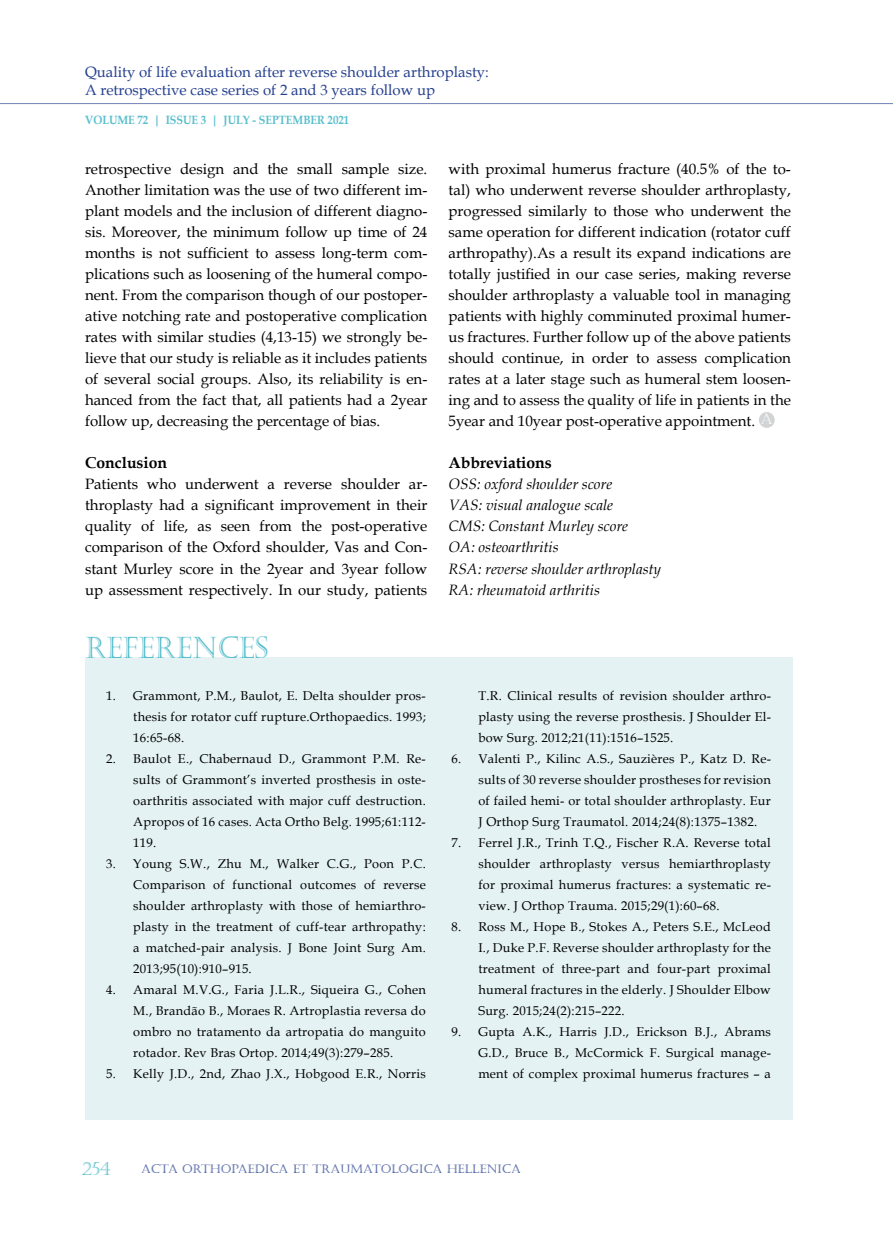
<style>
.page{position:relative;width:893px;height:1234px;background:#fff}
.page>*{position:absolute;margin:0;border:0;box-sizing:border-box;transform-origin:0 0}
.t1{font:30px "Castellar";color:#57becd;scale:.93 1}
.t2{font:18px "Castellar";color:#57becd}
.t3{font:700 15.75px "Book Antiqua";color:#000}
.t4{font:15px/21px "Book Antiqua";color:#000;text-align:justify}
.t5{font:italic 15px/21px "Book Antiqua";color:#000}
.t6{font:15px/17.2px "Book Antiqua";color:#25408f}
.t7{font:12.75px/21px "Book Antiqua";letter-spacing:.02em;color:#000;text-align:justify}
.t8{font:12px "Castellar";color:#25408f}
.t9{font:700 12px "Book Antiqua";color:#57becd;scale:.9 1}
.s1{font-family:"Castellar";color:#fff}
</style>
<div class="page">
<hr style="left:0;top:103px;width:893px;height:3px;background:#000;opacity:.75">
<div style="left:759px;top:412px;width:16px;height:16px;background:#d1d3d4;border-radius:50%"></div>
<div style="left:85px;top:657px;width:707px;height:462px;background:#e4f2f4"></div>
<p class="t6" style="left:85px;top:63px;width:405px">Quality of life evaluation after reverse shoulder arthroplasty:<br>A retrospective case series of 2 and 3 years follow up</p>
<p class="t9" style="left:85px;top:111px;width:295px">VOLUME 72 | ISSUE 3 | JULY - SEPTEMBER 2021</p>
<p class="t4" style="left:85px;top:158px;width:344px">retrospective design and the small sample size.<br>Another limitation was the use of two different im&shy;plant models and the inclusion of different diagno&shy;sis. Moreover, the minimum follow up time of 24 months is not sufficient to assess long-term com&shy;plications such as loosening of the humeral compo&shy;nent. From the comparison though of our postoper&shy;ative notching rate and postoperative complication rates with similar studies (4,13-15) we strongly be&shy;lieve that our study is reliable as it includes patients of several social groups. Also, its reliability is en&shy;hanced from the fact that, all patients had a 2year follow up, decreasing the percentage of bias.</p>
<p class="t3" style="left:85px;top:452px;width:84px">Conclusion</p>
<p class="t4" style="left:85px;top:473px;width:344px">Patients who underwent a reverse shoulder ar&shy;throplasty had a significant improvement in their quality of life, as seen from the post-operative comparison of the Oxford shoulder, Vas and Con&shy;stant Murley score in the 2year and 3year follow up assessment respectively. In our study, patients</p>
<h1 class="t1" style="left:85px;top:630px;width:198px">REFERENCES</h1>
<p class="t7" style="left:133px;top:684px;width:294px;text-indent:-27px">1. Grammont, P.M., Baulot, E. Delta shoulder pros&shy;thesis for rotator cuff rupture.Orthopaedics. 1993; 16:65-68.</p>
<p class="t7" style="left:133px;top:747px;width:294px;text-indent:-27px">2. Baulot E., Chabernaud D., Grammont P.M. Re&shy;sults of Grammont’s inverted prosthesis in oste&shy;oarthritis associated with major cuff destruction.<br>Apropos of 16 cases. Acta Ortho Belg. 1995;61:112- 119.</p>
<p class="t7" style="left:133px;top:852px;width:294px;text-indent:-27px">3. Young S.W., Zhu M., Walker C.G., Poon P.C.<br>Comparison of functional outcomes of reverse shoulder arthroplasty with those of hemiarthro&shy;plasty in the treatment of cuff-tear arthropathy: a matched-pair analysis. J Bone Joint Surg Am.<br>2013;95(10):910–915.</p>
<p class="t7" style="left:133px;top:978px;width:294px;text-indent:-27px">4. Amaral M.V.G., Faria J.L.R., Siqueira G., Cohen M., Brandão B., Moraes R. Artroplastia reversa do ombro no tratamento da artropatia do manguito rotador. Rev Bras Ortop. 2014;49(3):279–285.</p>
<p class="t7" style="left:106px;top:1062px;width:321px">5. Kelly J.D., 2nd, Zhao J.X., Hobgood E.R., Norris</p>
<p class="t4" style="left:449px;top:158px;width:344px">with proximal humerus fracture (40.5% of the to&shy;tal) who underwent reverse shoulder arthroplasty, progressed similarly to those who underwent the same operation for different indication (rotator cuff arthropathy).As a result its expand indications are totally justified in our case series, making reverse shoulder arthroplasty a valuable tool in managing patients with highly comminuted proximal humer&shy;us fractures. Further follow up of the above patients should continue, in order to assess complication rates at a later stage such as humeral stem loosen&shy;ing and to assess the quality of life in patients in the 5year and 10year post-operative appointment. <span class="s1">A</span></p>
<p class="t3" style="left:449px;top:452px;width:105px">Abbreviations</p>
<p class="t5" style="left:449px;top:473px;width:214px">OSS: oxford shoulder score<br>VAS: visual analogue scale<br>CMS: Constant Murley score<br>OA: osteoarthritis<br>RSA: reverse shoulder arthroplasty<br>RA: rheumatoid arthritis</p>
<p class="t7" style="left:478px;top:684px;width:294px">T.R. Clinical results of revision shoulder arthro&shy;plasty using the reverse prosthesis. J Shoulder El&shy;bow Surg. 2012;21(11):1516–1525.</p>
<p class="t7" style="left:478px;top:747px;width:294px;text-indent:-27px">6. Valenti P., Kilinc A.S., Sauzières P., Katz D. Re&shy;sults of 30 reverse shoulder prostheses for revision of failed hemi- or total shoulder arthroplasty. Eur J Orthop Surg Traumatol. 2014;24(8):1375–1382.</p>
<p class="t7" style="left:478px;top:831px;width:294px;text-indent:-27px">7. Ferrel J.R., Trinh T.Q., Fischer R.A. Reverse total shoulder arthroplasty versus hemiarthroplasty for proximal humerus fractures: a systematic re&shy;view. J Orthop Trauma. 2015;29(1):60–68.</p>
<p class="t7" style="left:478px;top:915px;width:294px;text-indent:-27px">8. Ross M., Hope B., Stokes A., Peters S.E., McLeod I., Duke P.F. Reverse shoulder arthroplasty for the treatment of three-part and four-part proximal humeral fractures in the elderly. J Shoulder Elbow Surg. 2015;24(2):215–222.</p>
<p class="t7" style="left:478px;top:1020px;width:294px;text-indent:-27px">9. Gupta A.K., Harris J.D., Erickson B.J., Abrams G.D., Bruce B., McCormick F. Surgical manage&shy;ment of complex proximal humerus fractures – a</p>
<h2 class="t2" style="left:82px;top:1157px;width:30px">254</h2>
<p class="t8" style="left:141px;top:1161px;width:381px">ACTA ORTHOPAEDICA ET TRAUMATOLOGICA HELLENICA</p>
</div>
